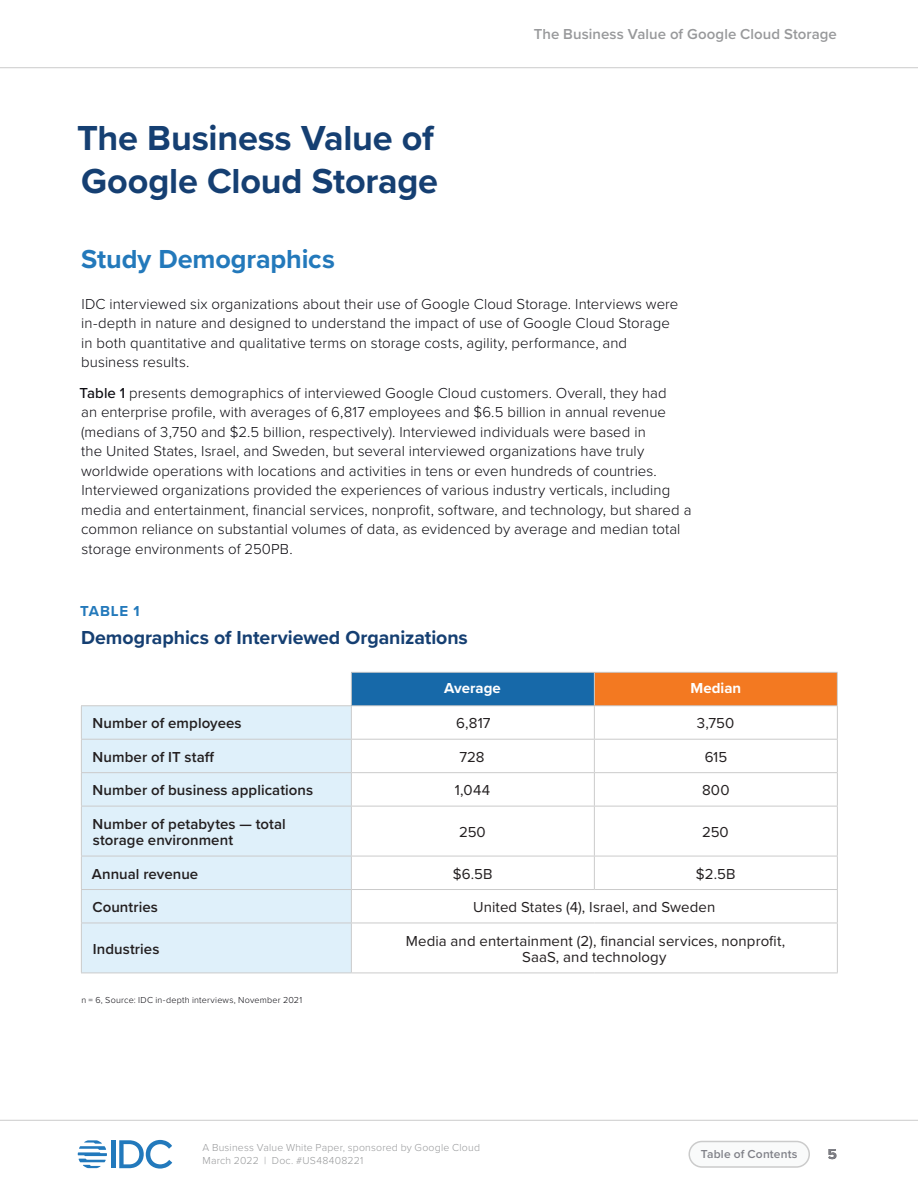
<style>
.page{position:relative;width:918px;height:1188px;background:#fff}
.page>*{position:absolute;margin:0;border:0;box-sizing:border-box;transform-origin:0 0}
.t1{font:700 36px/43.2px "Proxima Nova";letter-spacing:-.005em;color:#153f72}
.t2{font:700 27px "Proxima Nova";letter-spacing:-.005em;color:#2379bb}
.Table_2_-_Figure_Tab{font:700 19.5px "Proxima Nova";letter-spacing:-.005em;color:#153f72}
.Text{font:300 15px/19.5px "Proxima Nova";letter-spacing:.005em;color:#0b0a10}
.Table_5_-_Text_cente{font:15px/16.5px "Proxima Nova";letter-spacing:.005em;color:#231f20;text-align:center}
.Table_4_-_Subtitles{font:600 15px/16.5px "Proxima Nova";letter-spacing:.005em;color:#231f20}
.t3{font:600 15px "Proxima Nova";letter-spacing:.005em;color:#98999b}
.Table_3_-_Subtitles{font:700 15px "Proxima Nova";letter-spacing:.005em;color:#fff}
.Table_1_-_Figure_Tab{font:700 15px "Proxima Nova";letter-spacing:.05em;color:#2379bb}
.t4{font:700 15px "Proxima Nova";color:#231f20}
.t5{font:600 12px "Proxima Nova";letter-spacing:.015em;color:#808188}
.t6{font:300 10.5px/13.5px "Proxima Nova";letter-spacing:.02em;color:#98999b}
.Note_Source{font:300 9px "Proxima Nova";letter-spacing:.025em;color:#0b0a10}
.s1{font-weight:500}
</style>
<div class="page">
<div style="left:689px;top:1142px;width:120px;height:25px;background:#f9fafa;border-radius:13px"></div>
<div style="left:688px;top:1141px;width:122px;height:27px;border:2px solid #cbcbcb;border-radius:13px"></div>
<hr style="left:0;top:1120px;width:918px;height:1px;background:#cbcbcb">
<div style="left:111px;top:1140px;width:5px;height:28px;background:#2279bc"></div>
<svg style="left:119px;top:1140px;width:53px;height:29px"></svg>
<svg style="left:78px;top:1140px;width:29px;height:28px"></svg>
<hr style="left:0;top:67px;width:918px;height:1px;background:#cbcbcb">
<div style="left:351px;top:672px;width:243px;height:34px;background:#1769a9"></div>
<div style="left:594px;top:672px;width:243px;height:34px;background:#f37921"></div>
<div style="left:82px;top:706px;width:269px;height:267px;background:#dff0fa"></div>
<hr style="left:81px;top:740px;width:1px;height:32px;background:#cbcbcb">
<hr style="left:81px;top:772px;width:270px;height:1px;background:#cbcbcb">
<hr style="left:81px;top:773px;width:1px;height:33px;background:#cbcbcb">
<hr style="left:81px;top:806px;width:270px;height:1px;background:#cbcbcb">
<hr style="left:81px;top:806px;width:1px;height:50px;background:#cbcbcb">
<hr style="left:81px;top:856px;width:270px;height:1px;background:#cbcbcb">
<hr style="left:81px;top:856px;width:1px;height:33px;background:#cbcbcb">
<hr style="left:81px;top:889px;width:270px;height:1px;background:#cbcbcb">
<hr style="left:81px;top:890px;width:1px;height:33px;background:#cbcbcb">
<hr style="left:81px;top:923px;width:270px;height:1px;background:#cbcbcb">
<hr style="left:81px;top:923px;width:1px;height:50px;background:#cbcbcb">
<hr style="left:81px;top:973px;width:270px;height:1px;background:#cbcbcb">
<hr style="left:837px;top:706px;width:1px;height:33px;background:#cbcbcb">
<hr style="left:351px;top:740px;width:1px;height:32px;background:#cbcbcb">
<hr style="left:594px;top:739px;width:244px;height:1px;background:#cbcbcb">
<hr style="left:594px;top:740px;width:1px;height:32px;background:#cbcbcb">
<hr style="left:837px;top:740px;width:1px;height:32px;background:#cbcbcb">
<hr style="left:351px;top:772px;width:243px;height:1px;background:#cbcbcb">
<hr style="left:351px;top:773px;width:1px;height:33px;background:#cbcbcb">
<hr style="left:594px;top:772px;width:244px;height:1px;background:#cbcbcb">
<hr style="left:594px;top:773px;width:1px;height:33px;background:#cbcbcb">
<hr style="left:837px;top:773px;width:1px;height:33px;background:#cbcbcb">
<hr style="left:351px;top:806px;width:243px;height:1px;background:#cbcbcb">
<hr style="left:351px;top:806px;width:1px;height:50px;background:#cbcbcb">
<hr style="left:594px;top:806px;width:244px;height:1px;background:#cbcbcb">
<hr style="left:594px;top:806px;width:1px;height:50px;background:#cbcbcb">
<hr style="left:837px;top:806px;width:1px;height:50px;background:#cbcbcb">
<hr style="left:351px;top:856px;width:243px;height:1px;background:#cbcbcb">
<hr style="left:351px;top:856px;width:1px;height:33px;background:#cbcbcb">
<hr style="left:594px;top:856px;width:244px;height:1px;background:#cbcbcb">
<hr style="left:594px;top:856px;width:1px;height:33px;background:#cbcbcb">
<hr style="left:837px;top:856px;width:1px;height:33px;background:#cbcbcb">
<hr style="left:351px;top:889px;width:243px;height:1px;background:#cbcbcb">
<hr style="left:351px;top:890px;width:1px;height:33px;background:#cbcbcb">
<hr style="left:594px;top:889px;width:244px;height:1px;background:#cbcbcb">
<hr style="left:837px;top:890px;width:1px;height:33px;background:#cbcbcb">
<hr style="left:351px;top:923px;width:243px;height:1px;background:#cbcbcb">
<hr style="left:351px;top:923px;width:1px;height:50px;background:#cbcbcb">
<hr style="left:594px;top:923px;width:244px;height:1px;background:#cbcbcb">
<hr style="left:837px;top:923px;width:1px;height:50px;background:#cbcbcb">
<hr style="left:351px;top:973px;width:243px;height:1px;background:#cbcbcb">
<hr style="left:594px;top:973px;width:244px;height:1px;background:#cbcbcb">
<hr style="left:351px;top:672px;width:243px;height:1px;background:#cbcbcb">
<hr style="left:351px;top:673px;width:1px;height:32px;background:#cbcbcb">
<hr style="left:594px;top:672px;width:244px;height:1px;background:#cbcbcb">
<hr style="left:594px;top:673px;width:1px;height:32px;background:#cbcbcb">
<hr style="left:837px;top:673px;width:1px;height:32px;background:#cbcbcb">
<hr style="left:351px;top:705px;width:243px;height:1px;background:#cbcbcb">
<hr style="left:594px;top:705px;width:244px;height:1px;background:#cbcbcb">
<hr style="left:81px;top:705px;width:270px;height:1px;background:#cbcbcb">
<hr style="left:81px;top:706px;width:1px;height:33px;background:#cbcbcb">
<hr style="left:351px;top:706px;width:1px;height:33px;background:#cbcbcb">
<hr style="left:594px;top:706px;width:1px;height:33px;background:#cbcbcb">
<hr style="left:81px;top:739px;width:270px;height:1px;background:#cbcbcb">
<hr style="left:351px;top:739px;width:243px;height:1px;background:#cbcbcb">
<h1 class="t1" style="left:77px;top:116px;width:363px">The Business Value of<br>Google Cloud Storage</h1>
<p class="t3" style="left:534px;top:23px;width:305px">The Business Value of Google Cloud Storage</p>
<h2 class="t2" style="left:81px;top:239px;width:255px">Study Demographics</h2>
<p class="Text" style="left:81px;top:293px;width:599px">IDC interviewed six organizations about their use of Google Cloud Storage. Interviews were in-depth in nature and designed to understand the impact of use of Google Cloud Storage in both quantitative and qualitative terms on storage costs, agility, performance, and business results.</p>
<p class="Text" style="left:80px;top:382px;width:613px"><span class="s1">Table 1</span> presents demographics of interviewed Google Cloud customers. Overall, they had<br>an enterprise profile, with averages of 6,817 employees and $6.5 billion in annual revenue (medians of 3,750 and $2.5 billion, respectively). Interviewed individuals were based in<br>the United States, Israel, and Sweden, but several interviewed organizations have truly worldwide operations with locations and activities in tens or even hundreds of countries.<br>Interviewed organizations provided the experiences of various industry verticals, including media and entertainment, financial services, nonprofit, software, and technology, but shared a common reliance on substantial volumes of data, as evidenced by average and median total storage environments of 250PB.</p>
<p class="Table_1_-_Figure_Tab" style="left:80px;top:600px;width:61px">TABLE 1</p>
<p class="Table_2_-_Figure_Tab" style="left:81px;top:623px;width:388px">Demographics of Interviewed Organizations</p>
<p class="Table_3_-_Subtitles" style="left:444px;top:677px;width:58px">Average</p>
<p class="Table_3_-_Subtitles" style="left:690px;top:677px;width:52px">Median</p>
<p class="Table_4_-_Subtitles" style="left:93px;top:715px;width:151px">Number of employees</p>
<p class="Table_5_-_Text_cente" style="left:456px;top:715px;width:36px">6,817</p>
<p class="Table_5_-_Text_cente" style="left:697px;top:715px;width:39px">3,750</p>
<p class="Table_4_-_Subtitles" style="left:93px;top:748px;width:123px">Number of IT staff</p>
<p class="Table_5_-_Text_cente" style="left:459px;top:748px;width:27px">728</p>
<p class="Table_5_-_Text_cente" style="left:705px;top:748px;width:24px">615</p>
<p class="Table_4_-_Subtitles" style="left:93px;top:782px;width:222px">Number of business applications</p>
<p class="Table_5_-_Text_cente" style="left:455px;top:781px;width:37px">1,044</p>
<p class="Table_5_-_Text_cente" style="left:702px;top:781px;width:29px">800</p>
<p class="Table_4_-_Subtitles" style="left:93px;top:815px;width:195px">Number of petabytes — total storage environment</p>
<p class="Table_5_-_Text_cente" style="left:459px;top:823px;width:28px">250</p>
<p class="Table_5_-_Text_cente" style="left:702px;top:823px;width:28px">250</p>
<p class="Table_4_-_Subtitles" style="left:92px;top:865px;width:108px">Annual revenue</p>
<p class="Table_5_-_Text_cente" style="left:453px;top:865px;width:41px">$6.5B</p>
<p class="Table_5_-_Text_cente" style="left:696px;top:865px;width:41px">$2.5B</p>
<p class="Table_4_-_Subtitles" style="left:92px;top:898px;width:67px">Countries</p>
<p class="Table_5_-_Text_cente" style="left:473px;top:898px;width:244px">United States (4), Israel, and Sweden</p>
<p class="Table_4_-_Subtitles" style="left:93px;top:940px;width:68px">Industries</p>
<p class="Table_5_-_Text_cente" style="left:406px;top:932px;width:381px">Media and entertainment (2), financial services, nonprofit,<br>SaaS, and technology</p>
<p class="Note_Source" style="left:81px;top:993px;width:222px">n = 6, Source: IDC in-depth interviews, November 2021</p>
<p class="t6" style="left:202px;top:1140px;width:279px">A Business Value White Paper, sponsored by Google Cloud<br>March 2022 | Doc. #US48408221</p>
<p class="t5" style="left:701px;top:1145px;width:98px">Table of Contents</p>
<p class="t4" style="left:828px;top:1142px;width:11px">5</p>
</div>
